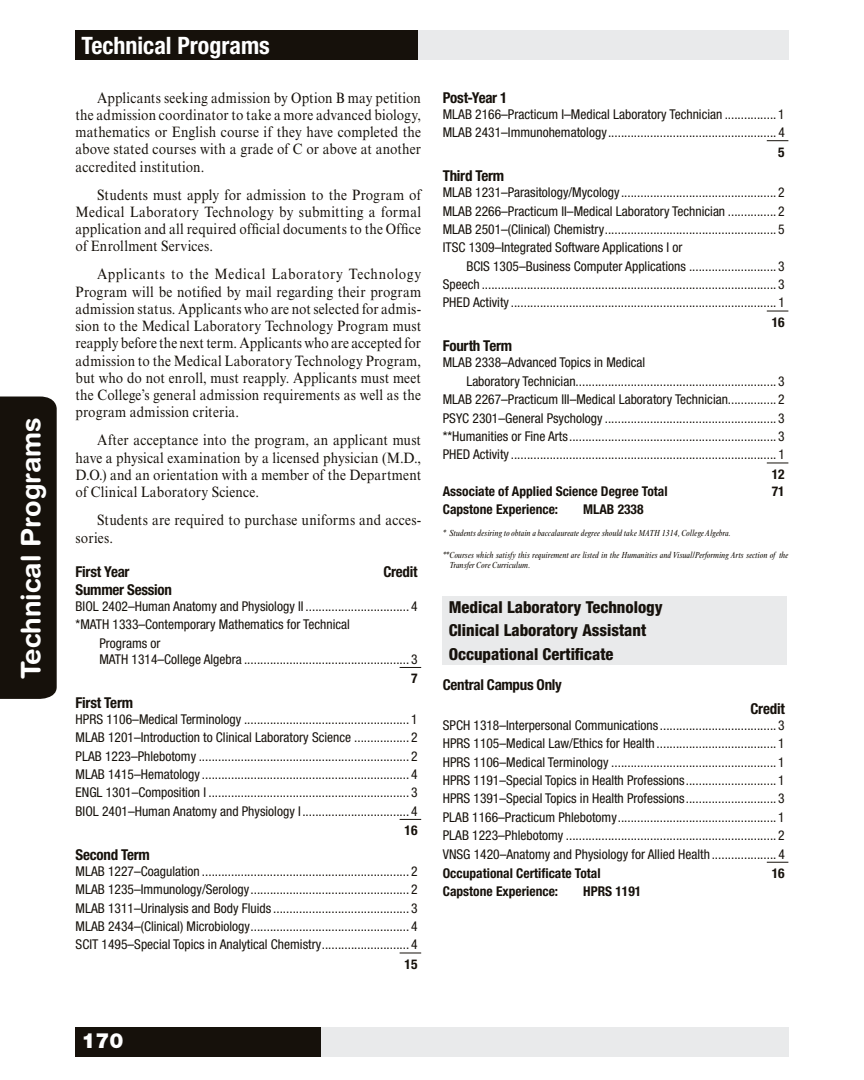
<style>
.page{position:relative;width:864px;height:1080px;background:#fff}
.page>*{position:absolute;margin:0;border:0;box-sizing:border-box;transform-origin:0 0}
.t1{font:700 27px "Helvetica Rounded LT Std";color:#fff}
.t2{font:700 condensed 24px "Helvetica Neue LT Std";color:#fff}
.t3{font:900 21px "Helvetica Neue LT Std";color:#fff}
.t4{font:800 condensed 16.5px/23.4px "Helvetica Neue LT Std";color:#16110b}
.t5{font:15px/17.2px "Times New Roman MT Std";letter-spacing:.015em;color:#16110b;text-align:justify;scale:.9 1}
.t6{font:700 condensed 15px "Helvetica Neue LT Std";letter-spacing:-.02em;color:#16110b}
.t7{font:condensed 13.5px/18.3px "Helvetica Neue LT Std";color:#16110b;text-align:justify}
.t8{font:700 condensed 13.5px "Helvetica Neue LT Std";color:#16110b}
.t9{font:italic condensed 9px/10.8px "Times New Roman MT Std";color:#16110b}
</style>
<div class="page">
<div style="left:76px;top:31px;width:342px;height:29px;background:#16110b"></div>
<div style="left:418px;top:31px;width:371px;height:29px;background:#e9eaeb"></div>
<div style="left:0;top:397px;width:57px;height:302px;background:#16110b"></div>
<div style="left:76px;top:1027px;width:245px;height:29px;background:#16110b"></div>
<div style="left:321px;top:1027px;width:467px;height:29px;background:#e9eaeb"></div>
<svg style="left:400px;top:667px;width:21px;height:1px"></svg>
<svg style="left:400px;top:819px;width:21px;height:1px"></svg>
<svg style="left:400px;top:953px;width:21px;height:1px"></svg>
<svg style="left:767px;top:140px;width:21px;height:1px"></svg>
<svg style="left:767px;top:311px;width:21px;height:1px"></svg>
<svg style="left:767px;top:463px;width:21px;height:1px"></svg>
<svg style="left:767px;top:862px;width:21px;height:1px"></svg>
<div style="left:443px;top:596px;width:344px;height:69px;background:#e9eaeb"></div>
<h1 class="t1" style="left:15px;top:679px;width:263px;rotate:-90deg">Technical Programs</h1>
<h2 class="t2" style="left:82px;top:31px;width:190px">Technical Programs</h2>
<p class="t5" style="left:76px;top:89px;width:386px;text-indent:22px">Applicants seeking admission by Option B may petition the admission coordinator to take a more advanced biology, mathematics or English course if they have completed the above stated courses with a grade of C or above at another accredited institution.</p>
<p class="t5" style="left:76px;top:186px;width:386px;text-indent:22px">Students must apply for admission to the Program of Medical Laboratory Technology by submitting a formal application and all required official documents to the Office of Enrollment Services.</p>
<p class="t5" style="left:76px;top:266px;width:386px;text-indent:22px">Applicants to the Medical Laboratory Technology Program will be notified by mail regarding their program admission status. Applicants who are not selected for admis&shy;sion to the Medical Laboratory Technology Program must reapply before the next term. Applicants who are accepted for admission to the Medical Laboratory Technology Program, but who do not enroll, must reapply. Applicants must meet the College’s general admission requirements as well as the program admission criteria.</p>
<p class="t5" style="left:76px;top:432px;width:385px;text-indent:22px">After acceptance into the program, an applicant must have a physical examination by a licensed physician (M.D., D.O.) and an orientation with a member of the Department of Clinical Laboratory Science.</p>
<p class="t5" style="left:76px;top:512px;width:386px;text-indent:22px">Students are required to purchase uniforms and acces&shy;sories.</p>
<p class="t6" style="left:76px;top:562px;width:55px">First Year</p>
<p class="t6" style="left:383px;top:562px;width:36px">Credit</p>
<p class="t6" style="left:76px;top:580px;width:98px">Summer Session</p>
<p class="t7" style="left:76px;top:597px;width:343px">BIOL 2402–Human Anatomy and Physiology II ................................ 4</p>
<p class="t7" style="left:76px;top:615px;width:276px">*MATH 1333–Contemporary Mathematics for Technical</p>
<p class="t7" style="left:99px;top:634px;width:63px">Programs or</p>
<p class="t7" style="left:99px;top:650px;width:320px">MATH 1314–College Algebra ................................................... 3</p>
<p class="t8" style="left:411px;top:670px;width:8px">7</p>
<p class="t6" style="left:76px;top:693px;width:59px">First Term</p>
<p class="t7" style="left:76px;top:710px;width:344px">HPRS 1106–Medical Terminology ................................................... 1<br>MLAB 1201–Introduction to Clinical Laboratory Science ................. 2<br>PLAB 1223–Phlebotomy ................................................................. 2<br>MLAB 1415–Hematology ................................................................ 4<br>ENGL 1301–Composition I .............................................................. 3<br>BIOL 2401–Human Anatomy and Physiology I................................. 4</p>
<p class="t8" style="left:405px;top:822px;width:14px">16</p>
<p class="t6" style="left:76px;top:845px;width:76px">Second Term</p>
<p class="t7" style="left:76px;top:862px;width:344px">MLAB 1227–Coagulation ................................................................ 2<br>MLAB 1235–Immunology/Serology................................................. 2<br>MLAB 1311–Urinalysis and Body Fluids .......................................... 3<br>MLAB 2434–(Clinical) Microbiology................................................. 4<br>SCIT 1495–Special Topics in Analytical Chemistry........................... 4</p>
<p class="t8" style="left:405px;top:956px;width:14px">15</p>
<p class="t6" style="left:443px;top:88px;width:66px">Post-Year 1</p>
<p class="t7" style="left:443px;top:105px;width:344px">MLAB 2166–Practicum I–Medical Laboratory Technician ................ 1<br>MLAB 2431–Immunohematology.................................................... 4</p>
<p class="t8" style="left:778px;top:144px;width:8px">5</p>
<p class="t6" style="left:443px;top:167px;width:63px">Third Term</p>
<p class="t7" style="left:443px;top:183px;width:344px">MLAB 1231–Parasitology/Mycology................................................ 2<br>MLAB 2266–Practicum II–Medical Laboratory Technician ............... 2<br>MLAB 2501–(Clinical) Chemistry..................................................... 5<br>ITSC 1309–Integrated Software Applications I or</p>
<p class="t7" style="left:443px;top:257px;width:344px;text-indent:24px">BCIS 1305–Business Computer Applications ........................... 3<br>Speech ........................................................................................... 3<br>PHED Activity .................................................................................. 1</p>
<p class="t8" style="left:772px;top:314px;width:14px">16</p>
<p class="t6" style="left:443px;top:337px;width:71px">Fourth Term</p>
<p class="t7" style="left:443px;top:353px;width:204px">MLAB 2338–Advanced Topics in Medical</p>
<p class="t7" style="left:466px;top:372px;width:320px">Laboratory Technician.............................................................. 3</p>
<p class="t7" style="left:443px;top:390px;width:344px">MLAB 2267–Practicum III–Medical Laboratory Technician............... 2</p>
<p class="t7" style="left:443px;top:409px;width:344px">PSYC 2301–General Psychology ..................................................... 3</p>
<p class="t7" style="left:443px;top:427px;width:344px">**Humanities or Fine Arts................................................................ 3</p>
<p class="t7" style="left:443px;top:445px;width:344px">PHED Activity .................................................................................. 1</p>
<p class="t8" style="left:772px;top:466px;width:14px">12</p>
<p class="t8" style="left:443px;top:483px;width:226px">Associate of Applied Science Degree Total</p>
<p class="t8" style="left:772px;top:483px;width:14px">71</p>
<p class="t8" style="left:443px;top:501px;width:117px">Capstone Experience:</p>
<p class="t8" style="left:583px;top:501px;width:62px">MLAB 2338</p>
<p class="t9" style="left:443px;top:528px;width:290px">* Students desiring to obtain a baccalaureate degree should take MATH 1314, College Algebra.</p>
<p class="t9" style="left:450px;top:549px;width:340px;text-indent:-7px">** Courses which satisfy this requirement are listed in the Humanities and Visual/Performing Arts section of the<br>Transfer Core Curriculum.</p>
<p class="t4" style="left:449px;top:595px;width:216px">Medical Laboratory Technology<br>Clinical Laboratory Assistant<br>Occupational Certificate</p>
<p class="t6" style="left:443px;top:676px;width:121px">Central Campus Only</p>
<p class="t6" style="left:751px;top:699px;width:36px">Credit</p>
<p class="t7" style="left:443px;top:716px;width:344px">SPCH 1318–Interpersonal Communications .................................... 3<br>HPRS 1105–Medical Law/Ethics for Health ..................................... 1<br>HPRS 1106–Medical Terminology ................................................... 1<br>HPRS 1191–Special Topics in Health Professions............................ 1<br>HPRS 1391–Special Topics in Health Professions............................ 3<br>PLAB 1166–Practicum Phlebotomy................................................. 1<br>PLAB 1223–Phlebotomy ................................................................. 2<br>VNSG 1420–Anatomy and Physiology for Allied Health .................... 4</p>
<p class="t8" style="left:443px;top:865px;width:159px">Occupational Certificate Total</p>
<p class="t8" style="left:772px;top:865px;width:14px">16</p>
<p class="t8" style="left:443px;top:883px;width:117px">Capstone Experience:</p>
<p class="t8" style="left:583px;top:883px;width:60px">HPRS 1191</p>
<h3 class="t3" style="left:82px;top:1028px;width:44px">170</h3>
</div>
